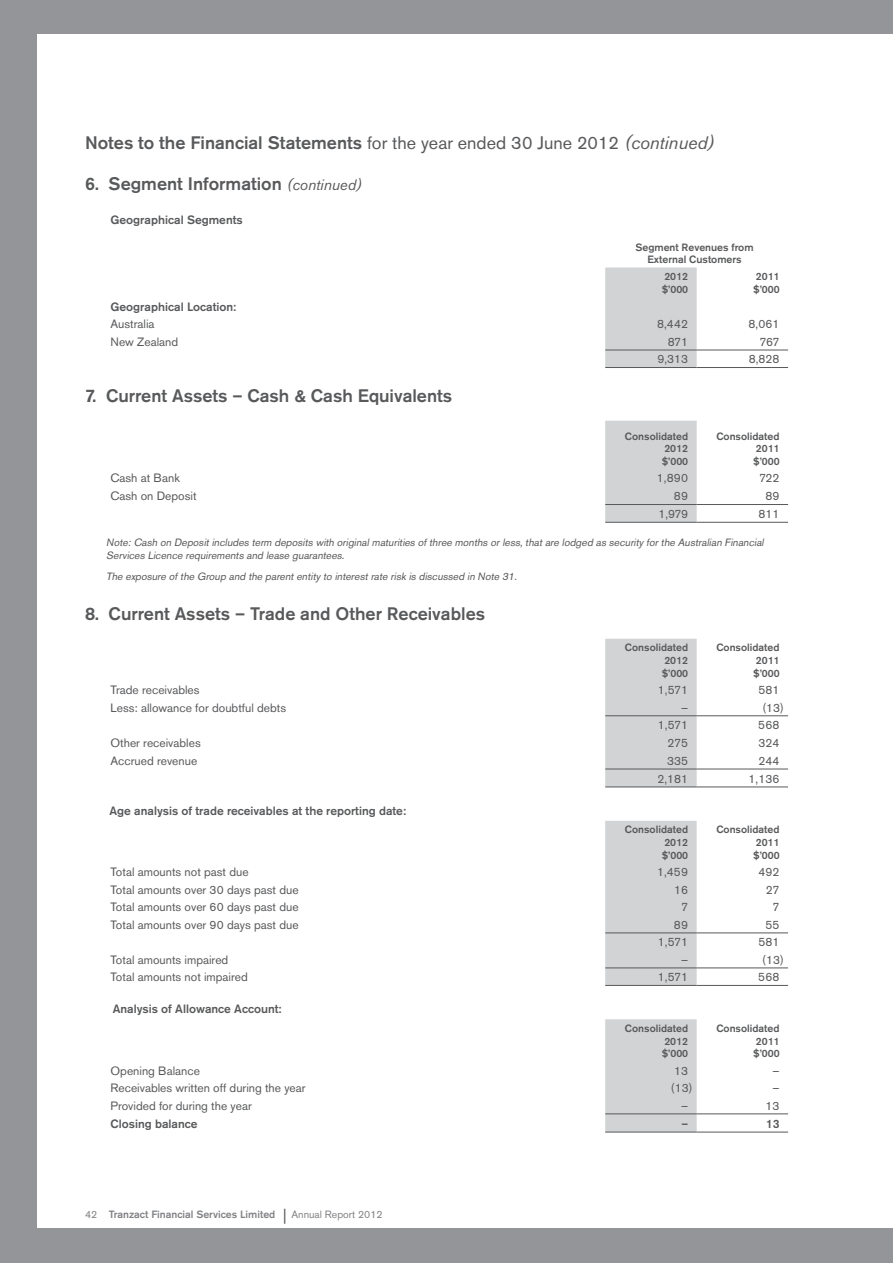
<style>
.page{position:relative;width:893px;height:1263px;background:#fff}
.page>*{position:absolute;margin:0;border:0;box-sizing:border-box;transform-origin:0 0}
.t1{font:500 18px "Akzidenz Grotesk BE";color:#58595b}
.t2{font:12px "Akzidenz Grotesk BE";color:#58595b}
.t3{font:500 12px "Akzidenz Grotesk BE";color:#58595b}
.t4{font:italic 10.5px/12.6px "Akzidenz Grotesk BE";color:#58595b}
.t5{font:500 10.5px/12.6px "Akzidenz Grotesk BE";color:#58595b;text-align:justify}
.t6{font:500 10.5px "Akzidenz Grotesk BE";color:#808285}
.s1{font-weight:400}
.s2{font-weight:400;font-style:italic}
.s3{font-weight:400;font-style:italic;font-size:15px}
.s4{font-weight:400;font-size:15px;color:#58595b}
</style>
<div class="page">
<div style="left:0;top:0;width:893px;height:34px;background:#939598"></div>
<div style="left:0;top:1229px;width:893px;height:34px;background:#939598"></div>
<div style="left:0;top:19px;width:37px;height:1244px;background:#939598"></div>
<div style="left:605px;top:267px;width:92px;height:100px;background:#d1d3d4"></div>
<hr style="left:605px;top:350px;width:92px;height:1px;background:#58595b">
<hr style="left:697px;top:350px;width:91px;height:1px;background:#58595b">
<hr style="left:605px;top:367px;width:92px;height:1px;background:#58595b">
<hr style="left:697px;top:367px;width:91px;height:1px;background:#58595b">
<div style="left:605px;top:421px;width:92px;height:101px;background:#d1d3d4"></div>
<hr style="left:605px;top:522px;width:92px;height:1px;background:#58595b">
<hr style="left:697px;top:522px;width:91px;height:1px;background:#58595b">
<hr style="left:605px;top:504px;width:92px;height:1px;background:#58595b">
<hr style="left:697px;top:504px;width:91px;height:1px;background:#58595b">
<div style="left:605px;top:639px;width:92px;height:147px;background:#d1d3d4"></div>
<hr style="left:605px;top:786px;width:92px;height:1px;background:#58595b">
<hr style="left:697px;top:786px;width:91px;height:1px;background:#58595b">
<hr style="left:605px;top:715px;width:92px;height:1px;background:#58595b">
<hr style="left:697px;top:715px;width:91px;height:1px;background:#58595b">
<hr style="left:605px;top:769px;width:92px;height:1px;background:#58595b">
<hr style="left:697px;top:769px;width:91px;height:1px;background:#58595b">
<div style="left:605px;top:821px;width:92px;height:164px;background:#d1d3d4"></div>
<hr style="left:605px;top:933px;width:92px;height:1px;background:#58595b">
<hr style="left:697px;top:933px;width:91px;height:1px;background:#58595b">
<hr style="left:605px;top:985px;width:92px;height:1px;background:#58595b">
<hr style="left:697px;top:985px;width:91px;height:1px;background:#58595b">
<hr style="left:605px;top:968px;width:92px;height:1px;background:#58595b">
<hr style="left:697px;top:968px;width:91px;height:1px;background:#58595b">
<div style="left:605px;top:1019px;width:92px;height:113px;background:#d1d3d4"></div>
<hr style="left:605px;top:1132px;width:92px;height:1px;background:#58595b">
<hr style="left:697px;top:1132px;width:91px;height:1px;background:#58595b">
<hr style="left:605px;top:1113px;width:92px;height:1px;background:#58595b">
<hr style="left:697px;top:1113px;width:91px;height:1px;background:#58595b">
<h1 class="t1" style="left:85px;top:132px;width:631px">Notes to the Financial Statements <span class="s1">for the year ended 30 June 2012</span> <span class="s2">(continued)</span></h1>
<h1 class="t1" style="left:85px;top:173px;width:278px">6. Segment Information <span class="s3">(continued)</span></h1>
<p class="t3" style="left:111px;top:212px;width:134px">Geographical Segments</p>
<p class="t5" style="left:635px;top:241px;width:120px;text-align:center">Segment Revenues from<br>External Customers</p>
<p class="t5" style="left:662px;top:270px;width:28px">2012 $’000</p>
<p class="t5" style="left:753px;top:270px;width:28px">2011 $’000</p>
<p class="t3" style="left:111px;top:299px;width:127px">Geographical Location:</p>
<p class="t2" style="left:111px;top:317px;width:46px">Australia</p>
<p class="t2" style="left:657px;top:317px;width:32px">8,442</p>
<p class="t2" style="left:749px;top:317px;width:32px">8,061</p>
<p class="t2" style="left:111px;top:334px;width:69px">New Zealand</p>
<p class="t2" style="left:668px;top:334px;width:22px">871</p>
<p class="t2" style="left:760px;top:334px;width:22px">767</p>
<p class="t2" style="left:657px;top:352px;width:32px">9,313</p>
<p class="t2" style="left:749px;top:352px;width:32px">8,828</p>
<h1 class="t1" style="left:85px;top:385px;width:369px">7. Current Assets – Cash &amp; Cash Equivalents</h1>
<p class="t5" style="left:662px;top:429px;width:28px;text-indent:-37px">Consolidated 2012 $’000</p>
<p class="t5" style="left:753px;top:429px;width:28px;text-indent:-37px">Consolidated 2011 $’000</p>
<p class="t2" style="left:111px;top:471px;width:71px">Cash at Bank</p>
<p class="t2" style="left:657px;top:471px;width:33px">1,890</p>
<p class="t2" style="left:759px;top:471px;width:22px">722</p>
<p class="t2" style="left:111px;top:489px;width:88px">Cash on Deposit</p>
<p class="t2" style="left:674px;top:489px;width:16px">89</p>
<p class="t2" style="left:765px;top:489px;width:16px">89</p>
<p class="t2" style="left:658px;top:507px;width:31px">1,979</p>
<p class="t2" style="left:759px;top:507px;width:22px">811</p>
<p class="t4" style="left:106px;top:536px;width:661px">Note: Cash on Deposit includes term deposits with original maturities of three months or less, that are lodged as security for the Australian Financial<br>Services Licence requirements and lease guarantees.</p>
<p class="t4" style="left:106px;top:570px;width:414px">The exposure of the Group and the parent entity to interest rate risk is discussed in Note 31.</p>
<h1 class="t1" style="left:85px;top:603px;width:402px">8. Current Assets – Trade and Other Receivables</h1>
<p class="t5" style="left:662px;top:641px;width:28px;text-indent:-37px">Consolidated 2012 $’000</p>
<p class="t5" style="left:753px;top:641px;width:28px;text-indent:-37px">Consolidated 2011 $’000</p>
<p class="t2" style="left:111px;top:683px;width:91px">Trade receivables</p>
<p class="t2" style="left:658px;top:683px;width:32px">1,571</p>
<p class="t2" style="left:758px;top:683px;width:23px">581</p>
<p class="t2" style="left:111px;top:700px;width:177px">Less: allowance for doubtful debts</p>
<p class="t2" style="left:681px;top:700px;width:8px">–</p>
<p class="t2" style="left:762px;top:700px;width:23px">(13)</p>
<p class="t2" style="left:658px;top:718px;width:32px">1,571</p>
<p class="t2" style="left:758px;top:718px;width:23px">568</p>
<p class="t2" style="left:111px;top:736px;width:92px">Other receivables</p>
<p class="t2" style="left:667px;top:736px;width:22px">275</p>
<p class="t2" style="left:759px;top:736px;width:22px">324</p>
<p class="t2" style="left:111px;top:753px;width:88px">Accrued revenue</p>
<p class="t2" style="left:667px;top:753px;width:22px">335</p>
<p class="t2" style="left:758px;top:753px;width:23px">244</p>
<p class="t2" style="left:657px;top:771px;width:32px">2,181</p>
<p class="t2" style="left:749px;top:771px;width:32px">1,136</p>
<p class="t3" style="left:110px;top:803px;width:298px">Age analysis of trade receivables at the reporting date:</p>
<p class="t5" style="left:662px;top:823px;width:28px;text-indent:-37px">Consolidated 2012 $’000</p>
<p class="t5" style="left:753px;top:823px;width:28px;text-indent:-37px">Consolidated 2011 $’000</p>
<p class="t2" style="left:111px;top:865px;width:140px">Total amounts not past due</p>
<p class="t2" style="left:657px;top:865px;width:32px">1,459</p>
<p class="t2" style="left:758px;top:865px;width:23px">492</p>
<p class="t2" style="left:111px;top:882px;width:190px">Total amounts over 30 days past due</p>
<p class="t2" style="left:674px;top:882px;width:15px">16</p>
<p class="t2" style="left:766px;top:882px;width:15px">27</p>
<p class="t2" style="left:111px;top:900px;width:190px">Total amounts over 60 days past due</p>
<p class="t2" style="left:681px;top:900px;width:8px">7</p>
<p class="t2" style="left:773px;top:900px;width:8px">7</p>
<p class="t2" style="left:111px;top:917px;width:190px">Total amounts over 90 days past due</p>
<p class="t2" style="left:674px;top:917px;width:16px">89</p>
<p class="t2" style="left:766px;top:917px;width:15px">55</p>
<p class="t2" style="left:658px;top:935px;width:32px">1,571</p>
<p class="t2" style="left:758px;top:935px;width:23px">581</p>
<p class="t2" style="left:111px;top:952px;width:119px">Total amounts impaired</p>
<p class="t2" style="left:681px;top:952px;width:8px">–</p>
<p class="t2" style="left:762px;top:952px;width:23px">(13)</p>
<p class="t2" style="left:111px;top:970px;width:139px">Total amounts not impaired</p>
<p class="t2" style="left:658px;top:970px;width:32px">1,571</p>
<p class="t2" style="left:758px;top:970px;width:23px">568</p>
<p class="t3" style="left:113px;top:1002px;width:170px">Analysis of Allowance Account:</p>
<p class="t5" style="left:662px;top:1022px;width:28px;text-indent:-37px">Consolidated 2012 $’000</p>
<p class="t5" style="left:753px;top:1022px;width:28px;text-indent:-37px">Consolidated 2011 $’000</p>
<p class="t2" style="left:111px;top:1063px;width:91px">Opening Balance</p>
<p class="t2" style="left:674px;top:1063px;width:15px">13</p>
<p class="t2" style="left:773px;top:1063px;width:8px">–</p>
<p class="t2" style="left:111px;top:1081px;width:197px">Receivables written off during the year</p>
<p class="t2" style="left:671px;top:1081px;width:23px">(13)</p>
<p class="t2" style="left:773px;top:1081px;width:8px">–</p>
<p class="t2" style="left:111px;top:1098px;width:143px">Provided for during the year</p>
<p class="t2" style="left:681px;top:1098px;width:8px">–</p>
<p class="t2" style="left:766px;top:1098px;width:15px">13</p>
<p class="t3" style="left:111px;top:1116px;width:88px">Closing balance</p>
<p class="t3" style="left:681px;top:1116px;width:8px">–</p>
<p class="t3" style="left:766px;top:1116px;width:15px">13</p>
<p class="t6" style="left:85px;top:1208px;width:299px"><span class="s1">42</span> Tranzact Financial Services Limited <span class="s4">|</span> <span class="s1">Annual Report 2012</span></p>
</div>
